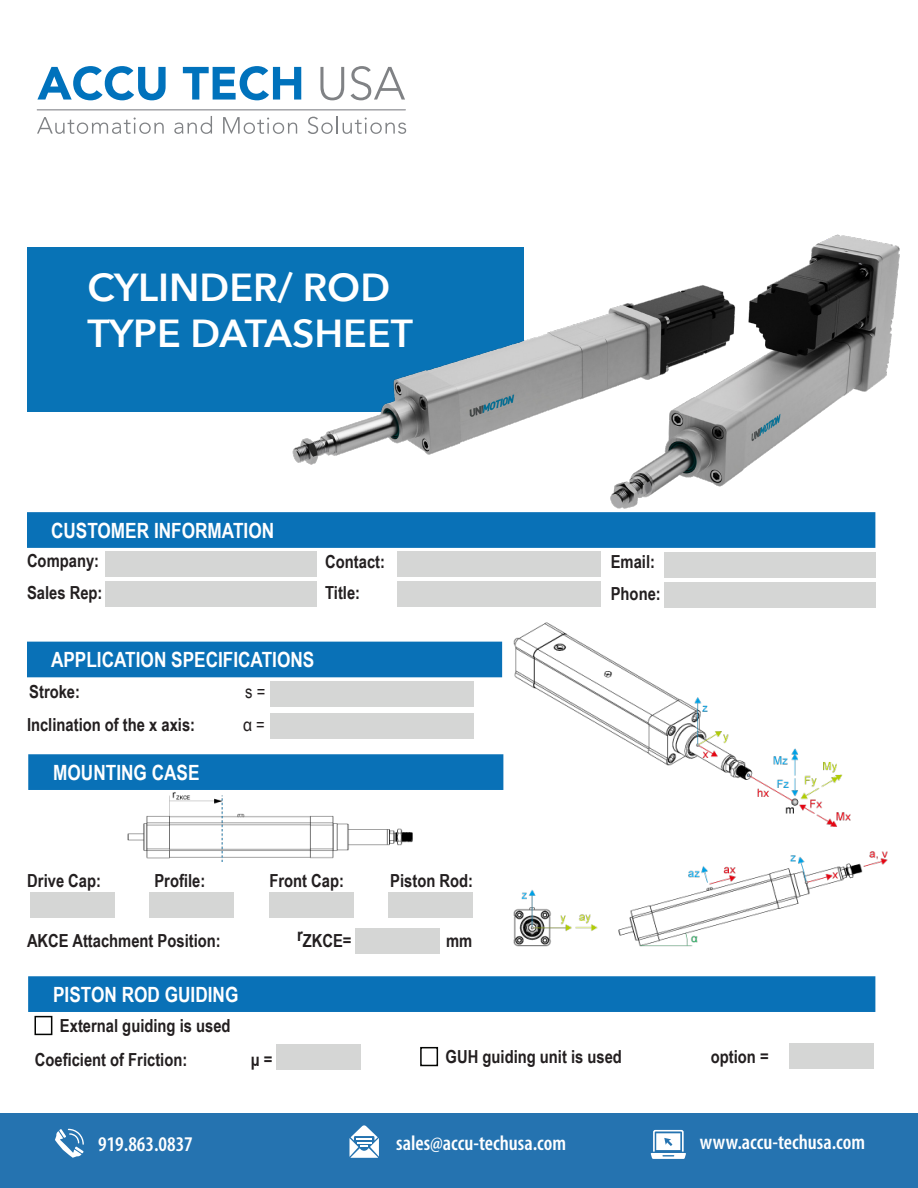
<style>
.page{position:relative;width:918px;height:1188px;background:#fff}
.page>*{position:absolute;margin:0;border:0;box-sizing:border-box;transform-origin:0 0}
.t1{font:600 39px/46.8px "Avenir Next";color:#fff}
.t2{font:700 21px "Arial Narrow";color:#fff}
.t3{font:600 condensed 21px "Myriad Pro";color:#fff}
.t4{font:700 18px "Arial Narrow";color:#231f20}
.t5{font:18px "Arial Narrow";color:#231f20}
</style>
<div class="page">
<svg style="left:37px;top:66px;width:129px;height:34px"></svg>
<svg style="left:183px;top:66px;width:118px;height:34px"></svg>
<svg style="left:320px;top:67px;width:24px;height:33px"></svg>
<svg style="left:351px;top:66px;width:54px;height:34px"></svg>
<svg style="left:37px;top:117px;width:127px;height:17px"></svg>
<svg style="left:174px;top:116px;width:38px;height:18px"></svg>
<svg style="left:223px;top:117px;width:74px;height:17px"></svg>
<svg style="left:308px;top:116px;width:98px;height:18px"></svg>
<hr style="left:37px;top:109px;width:369px;height:1px;background:#a8a9ad">
<div style="left:27px;top:512px;width:848px;height:36px;background:#0971b7;border:2px solid #0971b7"></div>
<div style="left:105px;top:551px;width:211px;height:26px;background:#d5d6d5"></div>
<div style="left:105px;top:581px;width:211px;height:26px;background:#d5d6d5"></div>
<div style="left:397px;top:551px;width:204px;height:26px;background:#d5d6d5"></div>
<div style="left:397px;top:581px;width:204px;height:26px;background:#d5d6d5"></div>
<div style="left:664px;top:552px;width:211px;height:26px;background:#d5d6d5"></div>
<div style="left:664px;top:582px;width:211px;height:26px;background:#d5d6d5"></div>
<div style="left:27px;top:642px;width:475px;height:35px;background:#0971b7"></div>
<div style="left:270px;top:681px;width:204px;height:26px;background:#d5d6d5"></div>
<div style="left:270px;top:713px;width:204px;height:26px;background:#d5d6d5"></div>
<div style="left:28px;top:754px;width:475px;height:36px;background:#0971b7;border:2px solid #0971b7"></div>
<div style="left:30px;top:892px;width:84px;height:26px;background:#d5d6d5"></div>
<img style="left:500px;top:622px;width:388px;height:325px">
<img style="left:128px;top:787px;width:284px;height:74px">
<div style="left:150px;top:892px;width:84px;height:26px;background:#d5d6d5"></div>
<div style="left:269px;top:892px;width:84px;height:26px;background:#d5d6d5"></div>
<div style="left:389px;top:892px;width:84px;height:26px;background:#d5d6d5"></div>
<div style="left:355px;top:928px;width:84px;height:26px;background:#d5d6d5"></div>
<div style="left:28px;top:976px;width:847px;height:36px;background:#0971b7;border:2px solid #0971b7"></div>
<div style="left:276px;top:1044px;width:84px;height:26px;background:#d5d6d5"></div>
<div style="left:789px;top:1043px;width:84px;height:26px;background:#d5d6d5"></div>
<div style="left:34px;top:1016px;width:18px;height:19px;border:2px solid #040503"></div>
<div style="left:420px;top:1047px;width:18px;height:19px;border:2px solid #040503"></div>
<div style="left:0;top:1113px;width:918px;height:75px;background:#2573b0"></div>
<svg style="left:55px;top:1129px;width:29px;height:29px"></svg>
<svg style="left:350px;top:1125px;width:29px;height:33px"></svg>
<svg style="left:651px;top:1130px;width:35px;height:29px"></svg>
<div style="left:27px;top:247px;width:497px;height:165px;background:#0873b6"></div>
<img style="left:274px;top:234px;width:626px;height:310px">
<p class="t1" style="left:87px;top:263px;width:327px">CYLINDER/ ROD<br>TYPE DATASHEET</p>
<p class="t2" style="left:51px;top:515px;width:225px">CUSTOMER INFORMATION</p>
<p class="t4" style="left:27px;top:547px;width:74px">Company:</p>
<p class="t4" style="left:27px;top:579px;width:77px">Sales Rep:</p>
<p class="t4" style="left:325px;top:548px;width:61px">Contact:</p>
<p class="t4" style="left:325px;top:579px;width:37px">Title:</p>
<p class="t2" style="left:51px;top:644px;width:265px">APPLICATION SPECIFICATIONS</p>
<p class="t4" style="left:29px;top:678px;width:52px">Stroke:</p>
<p class="t5" style="left:245px;top:678px;width:22px">s =</p>
<p class="t4" style="left:27px;top:711px;width:170px">Inclination of the x axis:</p>
<p class="t5" style="left:243px;top:712px;width:23px">α =</p>
<p class="t2" style="left:53px;top:757px;width:148px">MOUNTING CASE</p>
<p class="t4" style="left:27px;top:867px;width:75px">Drive Cap:</p>
<p class="t4" style="left:154px;top:867px;width:52px">Profile:</p>
<p class="t4" style="left:269px;top:867px;width:76px">Front Cap:</p>
<p class="t4" style="left:390px;top:867px;width:84px">Piston Rod:</p>
<p class="t4" style="left:611px;top:548px;width:46px">Email:</p>
<p class="t4" style="left:611px;top:580px;width:52px">Phone:</p>
<p class="t4" style="left:27px;top:927px;width:195px">AKCE Attachment Position:</p>
<p class="t4" style="left:297px;top:927px;width:56px">rZKCE=</p>
<p class="t4" style="left:446px;top:927px;width:28px">mm</p>
<p class="t2" style="left:53px;top:979px;width:187px">PISTON ROD GUIDING</p>
<p class="t4" style="left:60px;top:1012px;width:172px">External guiding is used</p>
<p class="t4" style="left:35px;top:1046px;width:154px">Coeficient of Friction:</p>
<p class="t4" style="left:251px;top:1046px;width:23px">μ=</p>
<p class="t4" style="left:446px;top:1043px;width:178px">GUH guiding unit is used</p>
<p class="t4" style="left:711px;top:1043px;width:59px">option =</p>
<p class="t3" style="left:98px;top:1133px;width:96px">919.863.0837</p>
<p class="t3" style="left:396px;top:1131px;width:171px">sales@accu-techusa.com</p>
<p class="t3" style="left:700px;top:1131px;width:167px">www.accu-techusa.com</p>
</div>
